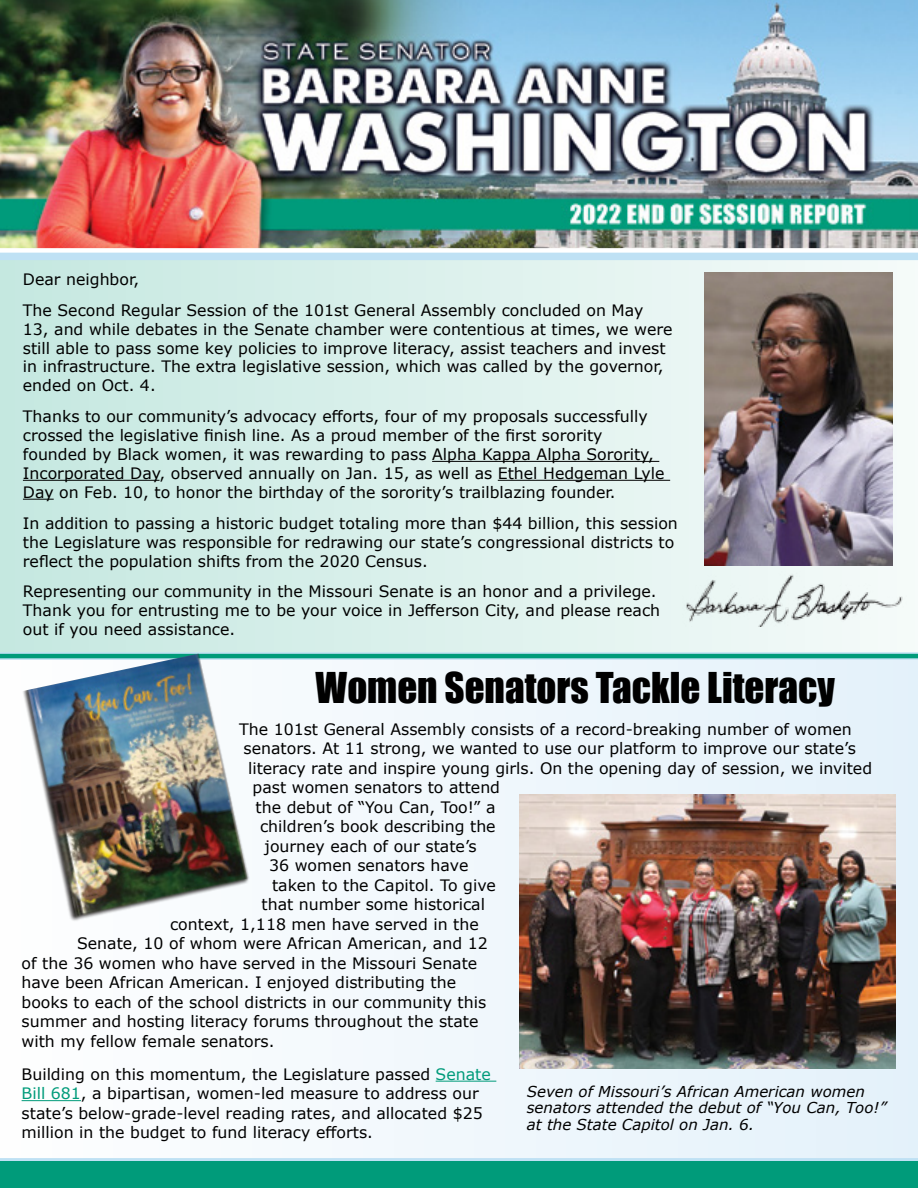
<style>
.page{position:relative;width:918px;height:1188px;background:#fff}
.page>*{position:absolute;margin:0;border:0;box-sizing:border-box;transform-origin:0 0}
.t1{font:39px "Impact";color:#000}
.t2{font:15.75px/18.9px "Verdana";color:#000}
.t3{font:italic 15px/16.5px "Verdana";color:#000}
.s1{color:#009b7a}
</style>
<div class="page">
<svg style="left:0;top:260px;width:918px;height:392px;background:#d8efea"></svg>
<div style="left:0;top:660px;width:918px;height:528px;background:linear-gradient(to right,#fefefe,#e3f1fa)"></div>
<img style="left:519px;top:794px;width:377px;height:275px">
<svg style="left:0;top:652px;width:918px;height:8px;background:#56baaf"></svg>
<svg style="left:0;top:1158px;width:918px;height:4px;background:#90cfd5"></svg>
<hr style="left:436px;top:1081px;width:60px;height:1px;background:#009b7a">
<hr style="left:22px;top:1100px;width:59px;height:1px;background:#009b7a">
<hr style="left:432px;top:461px;width:227px;height:1px;background:#000">
<hr style="left:23px;top:480px;width:137px;height:1px;background:#000">
<hr style="left:498px;top:480px;width:172px;height:1px;background:#000">
<hr style="left:23px;top:499px;width:31px;height:1px;background:#000">
<img style="left:8px;top:649px;width:261px;height:285px">
<img style="left:704px;top:273px;width:189px;height:292px">
<img style="left:682px;top:572px;width:224px;height:55px">
<img style="left:0;top:0;width:918px;height:253px">
<div style="left:0;top:1162px;width:918px;height:26px;background:#009b7a"></div>
<div style="left:0;top:253px;width:918px;height:7px;background:#bfe1f4"></div>
<p class="t2" style="left:23px;top:263px;width:622px;line-height:30.9px">Dear neighbor,<br>The Second Regular Session of the 101st General Assembly concluded on May</p>
<p class="t2" style="left:23px;top:319px;width:651px">13, and while debates in the Senate chamber were contentious at times, we were still able to pass some key policies to improve literacy, assist teachers and invest in infrastructure. The extra legislative session, which was called by the governor, ended on Oct. 4.</p>
<p class="t2" style="left:23px;top:407px;width:643px">Thanks to our community’s advocacy efforts, four of my proposals successfully crossed the legislative finish line. As a proud member of the first sorority founded by Black women, it was rewarding to pass Alpha Kappa Alpha Sorority, Incorporated Day, observed annually on Jan. 15, as well as Ethel Hedgeman Lyle Day on Feb. 10, to honor the birthday of the sorority’s trailblazing founder.</p>
<p class="t2" style="left:23px;top:513px;width:657px">In addition to passing a historic budget totaling more than $44 billion, this session the Legislature was responsible for redrawing our state’s congressional districts to reflect the population shifts from the 2020 Census.</p>
<p class="t2" style="left:23px;top:582px;width:639px">Representing our community in the Missouri Senate is an honor and a privilege.<br>Thank you for entrusting me to be your voice in Jefferson City, and please reach out if you need assistance.</p>
<h1 class="t1" style="left:316px;top:657px;width:521px">Women Senators Tackle Literacy</h1>
<p class="t2" style="left:239px;top:719px;width:614px">The 101st General Assembly consists of a record-breaking number of women</p>
<p class="t2" style="left:244px;top:739px;width:614px">senators. At 11 strong, we wanted to use our platform to improve our state’s</p>
<p class="t2" style="left:248px;top:758px;width:626px">literacy rate and inspire young girls. On the opening day of session, we invited</p>
<p class="t2" style="left:253px;top:778px;width:249px">past women senators to attend</p>
<p class="t2" style="left:256px;top:797px;width:241px">the debut of “You Can, Too!” a</p>
<p class="t2" style="left:260px;top:817px;width:237px">children’s book describing the</p>
<p class="t2" style="left:265px;top:836px;width:214px">journey each of our state’s</p>
<p class="t2" style="left:269px;top:856px;width:201px">36 women senators have</p>
<p class="t2" style="left:272px;top:875px;width:225px">taken to the Capitol. To give</p>
<p class="t2" style="left:262px;top:895px;width:225px">that number some historical</p>
<p class="t2" style="left:170px;top:914px;width:310px">context, 1,118 men have served in the</p>
<p class="t2" style="left:77px;top:934px;width:412px">Senate, 10 of whom were African American, and 12</p>
<p class="t2" style="left:22px;top:953px;width:457px">of the 36 women who have served in the Missouri Senate</p>
<p class="t2" style="left:22px;top:973px;width:436px">have been African American. I enjoyed distributing the</p>
<p class="t2" style="left:22px;top:992px;width:466px">books to each of the school districts in our community this</p>
<p class="t2" style="left:22px;top:1012px;width:458px">summer and hosting literacy forums throughout the state</p>
<p class="t2" style="left:22px;top:1031px;width:254px">with my fellow female senators.</p>
<p class="t2" style="left:22px;top:1064px;width:471px;line-height:19.5px">Building on this momentum, the Legislature passed <span class="s1">Senate Bill 681</span>, a bipartisan, women-led measure to address our state’s below-grade-level reading rates, and allocated $25 million in the budget to fund literacy efforts.</p>
<p class="t3" style="left:527px;top:1083px;width:361px">Seven of Missouri’s African American women senators attended the debut of “You Can, Too!” at the State Capitol on Jan. 6.</p>
</div>
